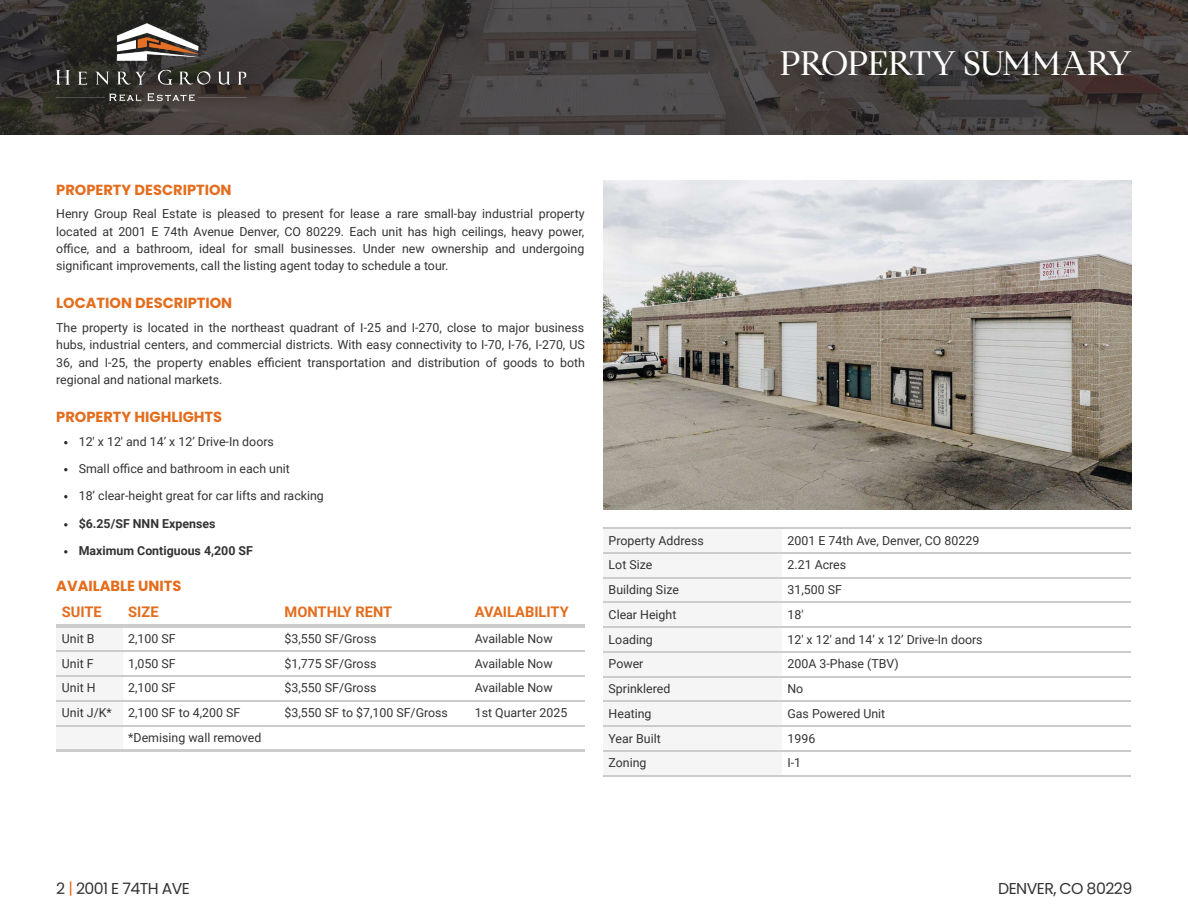
<style>
.page{position:relative;width:1188px;height:918px;background:#fff}
.page>*{position:absolute;margin:0;border:0;box-sizing:border-box;transform-origin:0 0}
.t1{font:33.75px "Compass Serif";letter-spacing:-.01em;color:#fff}
.t2{font:15.75px "Poppins";letter-spacing:-.035em;color:#333}
.t3{font:700 14.7px/25.8px "Poppins";color:#e36d1d}
.t4{font:700 14.7px "Roboto";color:#e36d1d}
.t5{font:12.3px/17.2px "Roboto";color:#333}
.t6{font:700 12.3px/27px "Roboto";color:#333}
.s1{font-family:"Roboto"}
.s2{color:#e36d1d}
</style>
<div class="page">
<div style="left:603px;top:528px;width:179px;height:24px;background:#f5f5f5"></div>
<div style="left:603px;top:552px;width:179px;height:25px;background:#f5f5f5"></div>
<div style="left:603px;top:577px;width:179px;height:25px;background:#f5f5f5"></div>
<div style="left:603px;top:602px;width:179px;height:25px;background:#f5f5f5"></div>
<div style="left:603px;top:627px;width:179px;height:24px;background:#f5f5f5"></div>
<div style="left:603px;top:651px;width:179px;height:25px;background:#f5f5f5"></div>
<div style="left:603px;top:676px;width:179px;height:25px;background:#f5f5f5"></div>
<div style="left:603px;top:701px;width:179px;height:25px;background:#f5f5f5"></div>
<div style="left:603px;top:726px;width:179px;height:24px;background:#f5f5f5"></div>
<div style="left:603px;top:750px;width:179px;height:25px;background:#f5f5f5"></div>
<hr style="left:782px;top:775px;width:349px;height:1px;background:#ccc">
<hr style="left:603px;top:775px;width:179px;height:1px;background:#ccc">
<hr style="left:782px;top:750px;width:349px;height:2px;background:#ccc">
<hr style="left:603px;top:750px;width:179px;height:2px;background:#ccc">
<hr style="left:782px;top:726px;width:349px;height:1px;background:#ccc">
<hr style="left:603px;top:726px;width:179px;height:1px;background:#ccc">
<hr style="left:782px;top:701px;width:349px;height:1px;background:#ccc">
<hr style="left:603px;top:701px;width:179px;height:1px;background:#ccc">
<hr style="left:782px;top:676px;width:349px;height:1px;background:#ccc">
<hr style="left:603px;top:676px;width:179px;height:1px;background:#ccc">
<hr style="left:782px;top:651px;width:349px;height:1px;background:#ccc">
<hr style="left:603px;top:651px;width:179px;height:1px;background:#ccc">
<hr style="left:782px;top:627px;width:349px;height:1px;background:#ccc">
<hr style="left:603px;top:627px;width:179px;height:1px;background:#ccc">
<hr style="left:782px;top:602px;width:349px;height:1px;background:#ccc">
<hr style="left:603px;top:602px;width:179px;height:1px;background:#ccc">
<hr style="left:782px;top:577px;width:349px;height:1px;background:#ccc">
<hr style="left:603px;top:577px;width:179px;height:1px;background:#ccc">
<hr style="left:782px;top:528px;width:349px;height:1px;background:#ccc">
<hr style="left:782px;top:552px;width:349px;height:2px;background:#ccc">
<hr style="left:603px;top:528px;width:179px;height:1px;background:#ccc">
<hr style="left:603px;top:552px;width:179px;height:2px;background:#ccc">
<img style="left:603px;top:180px;width:529px;height:330px">
<svg style="left:64px;top:441px;width:4px;height:3px"></svg>
<svg style="left:64px;top:468px;width:4px;height:3px"></svg>
<svg style="left:64px;top:495px;width:4px;height:3px"></svg>
<svg style="left:64px;top:523px;width:4px;height:3px"></svg>
<svg style="left:64px;top:550px;width:4px;height:4px"></svg>
<svg style="left:0;top:0;width:1188px;height:135px;background:#413d3b"></svg>
<img style="left:56px;top:24px;width:190px;height:91px">
<div style="left:56px;top:626px;width:67px;height:25px;background:#f5f5f5"></div>
<div style="left:56px;top:651px;width:67px;height:24px;background:#f5f5f5"></div>
<div style="left:56px;top:675px;width:67px;height:25px;background:#f5f5f5"></div>
<div style="left:56px;top:700px;width:67px;height:25px;background:#f5f5f5"></div>
<div style="left:56px;top:725px;width:67px;height:25px;background:#f5f5f5"></div>
<hr style="left:469px;top:751px;width:116px;height:1px;background:#ccc">
<hr style="left:279px;top:751px;width:190px;height:1px;background:#ccc">
<hr style="left:123px;top:751px;width:156px;height:1px;background:#ccc">
<hr style="left:56px;top:751px;width:67px;height:1px;background:#ccc">
<hr style="left:469px;top:750px;width:116px;height:1px;background:#ccc">
<hr style="left:279px;top:750px;width:190px;height:1px;background:#ccc">
<hr style="left:123px;top:750px;width:156px;height:1px;background:#ccc">
<hr style="left:56px;top:750px;width:67px;height:1px;background:#ccc">
<hr style="left:469px;top:725px;width:116px;height:1px;background:#ccc">
<hr style="left:279px;top:725px;width:190px;height:1px;background:#ccc">
<hr style="left:123px;top:725px;width:156px;height:1px;background:#ccc">
<hr style="left:56px;top:725px;width:67px;height:1px;background:#ccc">
<hr style="left:469px;top:700px;width:116px;height:1px;background:#ccc">
<hr style="left:279px;top:700px;width:190px;height:1px;background:#ccc">
<hr style="left:123px;top:700px;width:156px;height:1px;background:#ccc">
<hr style="left:56px;top:700px;width:67px;height:1px;background:#ccc">
<hr style="left:469px;top:675px;width:116px;height:2px;background:#ccc">
<hr style="left:279px;top:675px;width:190px;height:2px;background:#ccc">
<hr style="left:123px;top:675px;width:156px;height:2px;background:#ccc">
<hr style="left:56px;top:675px;width:67px;height:2px;background:#ccc">
<hr style="left:469px;top:651px;width:116px;height:1px;background:#ccc">
<hr style="left:279px;top:651px;width:190px;height:1px;background:#ccc">
<hr style="left:123px;top:651px;width:156px;height:1px;background:#ccc">
<hr style="left:56px;top:651px;width:67px;height:1px;background:#ccc">
<hr style="left:469px;top:626px;width:116px;height:1px;background:#ccc">
<hr style="left:279px;top:626px;width:190px;height:1px;background:#ccc">
<hr style="left:123px;top:626px;width:156px;height:1px;background:#ccc">
<hr style="left:56px;top:626px;width:67px;height:1px;background:#ccc">
<hr style="left:469px;top:625px;width:116px;height:1px;background:#ccc">
<hr style="left:279px;top:625px;width:190px;height:1px;background:#ccc">
<hr style="left:123px;top:625px;width:156px;height:1px;background:#ccc">
<hr style="left:56px;top:625px;width:67px;height:1px;background:#ccc">
<p class="t1" style="left:780px;top:43px;width:354px">PROPERTY SUMMARY</p>
<p class="t3" style="left:56px;top:177px;width:177px">PROPERTY DESCRIPTION</p>
<p class="t5" style="left:56px;top:204px;width:530px;line-height:18px">Henry Group Real Estate is pleased to present for lease a rare small-bay industrial property located at 2001 E 74th Avenue Denver, CO 80229. Each unit has high ceilings, heavy power,</p>
<p class="t5" style="left:56px;top:240px;width:530px;line-height:16.8px">office, and a bathroom, ideal for small businesses. Under new ownership and undergoing significant improvements, call the listing agent today to schedule a tour.</p>
<p class="t3" style="left:56px;top:290px;width:178px">LOCATION DESCRIPTION</p>
<p class="t5" style="left:56px;top:318px;width:530px;text-align:justify">The property is located in the northeast quadrant of I-25 and I-270, close to major business hubs, industrial centers, and commercial districts. With easy connectivity to I-70, I-76, I-270, US 36, and I-25, the property enables efficient transportation and distribution of goods to both regional and national markets.</p>
<p class="t3" style="left:56px;top:404px;width:167px">PROPERTY HIGHLIGHTS</p>
<p class="t5" style="left:79px;top:427px;width:247px;line-height:27px">12' x 12' and 14’ x 12’ Drive-In doors<br>Small office and bathroom in each unit<br>18’ clear-height great for car lifts and racking</p>
<p class="t6" style="left:79px;top:509px;width:176px">$6.25/SF NNN Expenses<br>Maximum Contiguous 4,200 SF</p>
<p class="t3" style="left:62px;top:573px;width:121px;text-indent:-6px">AVAILABLE UNITS<br><span class="s1">SUITE</span></p>
<p class="t4" style="left:128px;top:601px;width:32px">SIZE</p>
<p class="t4" style="left:285px;top:601px;width:109px">MONTHLY RENT</p>
<p class="t4" style="left:475px;top:601px;width:96px">AVAILABILITY</p>
<p class="t5" style="left:62px;top:629px;width:34px">Unit B</p>
<p class="t5" style="left:128px;top:629px;width:49px">2,100 SF</p>
<p class="t5" style="left:285px;top:629px;width:93px">$3,550 SF/Gross</p>
<p class="t5" style="left:475px;top:629px;width:79px">Available Now</p>
<p class="t5" style="left:62px;top:654px;width:33px">Unit F</p>
<p class="t5" style="left:128px;top:654px;width:49px">1,050 SF</p>
<p class="t5" style="left:285px;top:654px;width:93px">$1,775 SF/Gross</p>
<p class="t5" style="left:475px;top:654px;width:79px">Available Now</p>
<p class="t5" style="left:62px;top:679px;width:35px">Unit H</p>
<p class="t5" style="left:128px;top:679px;width:49px">2,100 SF</p>
<p class="t5" style="left:285px;top:679px;width:93px">$3,550 SF/Gross</p>
<p class="t5" style="left:475px;top:679px;width:79px">Available Now</p>
<p class="t5" style="left:62px;top:704px;width:51px">Unit J/K*</p>
<p class="t5" style="left:128px;top:704px;width:114px">2,100 SF to 4,200 SF</p>
<p class="t5" style="left:285px;top:704px;width:165px">$3,550 SF to $7,100 SF/Gross</p>
<p class="t5" style="left:475px;top:704px;width:94px">1st Quarter 2025</p>
<p class="t5" style="left:128px;top:728px;width:135px">*Demising wall removed</p>
<p class="t5" style="left:609px;top:531px;width:97px">Property Address</p>
<p class="t5" style="left:788px;top:531px;width:193px">2001 E 74th Ave, Denver, CO 80229</p>
<p class="t5" style="left:609px;top:556px;width:45px">Lot Size</p>
<p class="t5" style="left:788px;top:556px;width:60px">2.21 Acres</p>
<p class="t5" style="left:609px;top:581px;width:72px">Building Size</p>
<p class="t5" style="left:788px;top:581px;width:56px">31,500 SF</p>
<p class="t5" style="left:609px;top:605px;width:69px">Clear Height</p>
<p class="t5" style="left:788px;top:605px;width:18px">18'</p>
<p class="t5" style="left:609px;top:630px;width:46px">Loading</p>
<p class="t5" style="left:788px;top:630px;width:197px">12' x 12' and 14’ x 12’ Drive-In doors</p>
<p class="t5" style="left:609px;top:655px;width:36px">Power</p>
<p class="t5" style="left:788px;top:655px;width:113px">200A 3-Phase (TBV)</p>
<p class="t5" style="left:609px;top:680px;width:63px">Sprinklered</p>
<p class="t5" style="left:788px;top:680px;width:17px">No</p>
<p class="t5" style="left:609px;top:704px;width:44px">Heating</p>
<p class="t5" style="left:788px;top:704px;width:99px">Gas Powered Unit</p>
<p class="t5" style="left:609px;top:729px;width:54px">Year Built</p>
<p class="t5" style="left:788px;top:729px;width:29px">1996</p>
<p class="t5" style="left:609px;top:754px;width:39px">Zoning</p>
<p class="t5" style="left:788px;top:754px;width:15px">I-1</p>
<p class="t2" style="left:56px;top:880px;width:135px">2 <span class="s2">|</span> 2001 E 74TH AVE</p>
<p class="t2" style="left:998px;top:880px;width:136px">DENVER, CO 80229</p>
</div>
